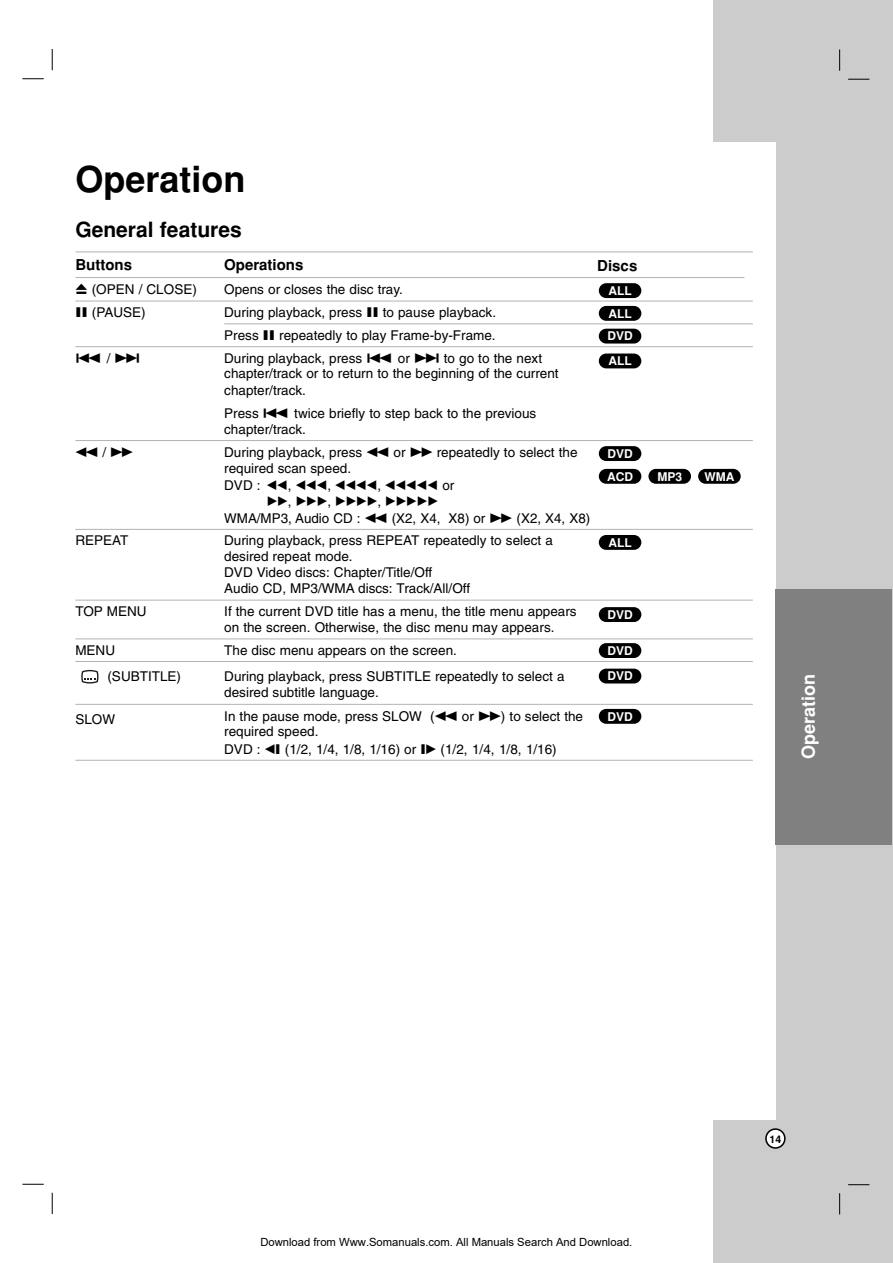
<style>
.page{position:relative;width:893px;height:1263px;background:#fff}
.page>*{position:absolute;margin:0;border:0;box-sizing:border-box;transform-origin:0 0}
.t1{font:700 36px "Helvetica";color:#000}
.t2{font:700 21px "Helvetica";color:#000}
.t3{font:700 18px "Helvetica";color:#fff}
.t4{font:700 15px "Helvetica";color:#000}
.t5{font:13.5px/16.2px "Helvetica";color:#000}
.t6{font:13.5px/16.5px "Sony PS Common";color:#000}
.t7{font:700 12px "Helvetica";color:#fff}
.t8{font:11.25px "Arial";color:#000}
.t9{font:700 10.5px "Helvetica";color:#000}
.s1{font-family:"Sony PS Common"}
.s2{font-family:"Helvetica"}
</style>
<div class="page">
<svg style="left:52px;top:49px;width:1px;height:21px"></svg>
<svg style="left:52px;top:1193px;width:1px;height:21px"></svg>
<svg style="left:22px;top:78px;width:22px;height:1px"></svg>
<svg style="left:22px;top:1184px;width:22px;height:1px"></svg>
<div style="left:713px;top:0;width:179px;height:1263px;background:#ccc"></div>
<div style="left:638px;top:143px;width:137px;height:977px;background:#fff"></div>
<svg style="left:765px;top:1128px;width:20px;height:21px"></svg>
<div style="left:775px;top:589px;width:117px;height:255px;background:#808080"></div>
<svg style="left:839px;top:49px;width:1px;height:22px"></svg>
<svg style="left:839px;top:1193px;width:1px;height:21px"></svg>
<svg style="left:848px;top:78px;width:21px;height:2px"></svg>
<svg style="left:848px;top:1184px;width:21px;height:1px"></svg>
<hr style="left:75px;top:252px;width:677px;height:1px;background:#b3b3b3">
<hr style="left:75px;top:277px;width:669px;height:1px;background:#b3b3b3">
<hr style="left:75px;top:301px;width:677px;height:1px;background:#b3b3b3">
<hr style="left:224px;top:323px;width:528px;height:1px;background:#b3b3b3">
<hr style="left:75px;top:346px;width:677px;height:1px;background:#b3b3b3">
<hr style="left:75px;top:440px;width:677px;height:1px;background:#b3b3b3">
<hr style="left:75px;top:529px;width:677px;height:1px;background:#b3b3b3">
<hr style="left:75px;top:600px;width:677px;height:1px;background:#b3b3b3">
<hr style="left:75px;top:639px;width:677px;height:1px;background:#b3b3b3">
<hr style="left:75px;top:661px;width:677px;height:1px;background:#b3b3b3">
<hr style="left:75px;top:704px;width:677px;height:1px;background:#b3b3b3">
<hr style="left:75px;top:760px;width:677px;height:1px;background:#b3b3b3">
<svg style="left:81px;top:670px;width:17px;height:14px"></svg>
<div style="left:598px;top:709px;width:43px;height:15px;background:#000;border-radius:7px"></div>
<div style="left:598px;top:669px;width:43px;height:15px;background:#000;border-radius:7px"></div>
<div style="left:598px;top:643px;width:43px;height:15px;background:#000;border-radius:7px"></div>
<div style="left:598px;top:607px;width:43px;height:15px;background:#000;border-radius:7px"></div>
<div style="left:598px;top:535px;width:43px;height:15px;background:#000;border-radius:7px"></div>
<div style="left:698px;top:469px;width:42px;height:15px;background:#000;border-radius:7px"></div>
<div style="left:648px;top:469px;width:43px;height:15px;background:#000;border-radius:7px"></div>
<div style="left:598px;top:469px;width:43px;height:15px;background:#000;border-radius:7px"></div>
<div style="left:598px;top:446px;width:43px;height:15px;background:#000;border-radius:7px"></div>
<div style="left:598px;top:354px;width:43px;height:14px;background:#000;border-radius:7px"></div>
<div style="left:598px;top:329px;width:43px;height:15px;background:#000;border-radius:7px"></div>
<div style="left:598px;top:306px;width:43px;height:15px;background:#000;border-radius:7px"></div>
<div style="left:598px;top:283px;width:43px;height:15px;background:#000;border-radius:7px"></div>
<h1 class="t1" style="left:75px;top:166px;width:171px">Operation</h1>
<h2 class="t2" style="left:75px;top:221px;width:168px">General features</h2>
<p class="t4" style="left:75px;top:259px;width:58px">Buttons</p>
<p class="t4" style="left:224px;top:259px;width:81px">Operations</p>
<p class="t5" style="left:75px;top:283px;width:123px"><span class="s1">Z</span> (OPEN / CLOSE)</p>
<p class="t5" style="left:224px;top:283px;width:180px">Opens or closes the disc tray.</p>
<p class="t5" style="left:75px;top:306px;width:72px"><span class="s1">X</span> (PAUSE)</p>
<p class="t5" style="left:224px;top:302px;width:273px;line-height:22.8px">During playback, press <span class="s1">X</span> to pause playback.<br>Press <span class="s1">X</span> repeatedly to play Frame-by-Frame.</p>
<p class="t6" style="left:75px;top:350px;width:66px">. <span class="s2">/</span> &gt;</p>
<p class="t5" style="left:224px;top:351px;width:336px">During playback, press <span class="s1">.</span> or <span class="s1">&gt;</span> to go to the next chapter/track or to return to the beginning of the current chapter/track.</p>
<p class="t5" style="left:224px;top:407px;width:313px;line-height:15.5px">Press <span class="s1">.</span> twice briefly to step back to the previous chapter/track.</p>
<p class="t6" style="left:75px;top:444px;width:59px">M <span class="s2">/</span> M</p>
<p class="t5" style="left:224px;top:446px;width:355px;line-height:15.5px">During playback, press <span class="s1">M</span> or <span class="s1">M</span> repeatedly to select the required scan speed.</p>
<p class="t6" style="left:267px;top:477px;width:189px;text-indent:-43px"><span class="s2">DVD :</span> BB<span class="s2">,</span> BBB<span class="s2">,</span> BBBB<span class="s2">,</span> BBBBB <span class="s2">or<br></span>BB<span class="s2">,</span> BBB<span class="s2">,</span> BBBB<span class="s2">,</span> BBBBB</p>
<p class="t5" style="left:224px;top:511px;width:367px">WMA/MP3, Audio CD : <span class="s1">M</span> (X2, X4, X8) or <span class="s1">M</span> (X2, X4, X8)</p>
<p class="t5" style="left:75px;top:533px;width:55px">REPEAT</p>
<p class="t5" style="left:224px;top:533px;width:330px">During playback, press REPEAT repeatedly to select a desired repeat mode.<br>DVD Video discs: Chapter/Title/Off<br>Audio CD, MP3/WMA discs: Track/All/Off</p>
<p class="t5" style="left:75px;top:604px;width:73px">TOP MENU</p>
<p class="t5" style="left:224px;top:604px;width:354px">If the current DVD title has a menu, the title menu appears on the screen. Otherwise, the disc menu may appears.</p>
<p class="t5" style="left:75px;top:643px;width:41px">MENU</p>
<p class="t5" style="left:224px;top:643px;width:234px">The disc menu appears on the screen.</p>
<p class="t5" style="left:107px;top:670px;width:75px">(SUBTITLE)</p>
<p class="t5" style="left:224px;top:670px;width:342px">During playback, press SUBTITLE repeatedly to select a desired subtitle language.</p>
<p class="t5" style="left:75px;top:712px;width:41px">SLOW</p>
<p class="t5" style="left:224px;top:710px;width:360px;line-height:15.5px">In the pause mode, press SLOW (<span class="s1">M</span> or <span class="s1">M</span>) to select the required speed.</p>
<p class="t5" style="left:224px;top:742px;width:334px">DVD : <span class="s1">T</span> (1/2, 1/4, 1/8, 1/16) or <span class="s1">T</span> (1/2, 1/4, 1/8, 1/16)</p>
<p class="t4" style="left:597px;top:260px;width:42px">Discs</p>
<p class="t7" style="left:608px;top:286px;width:25px">ALL</p>
<p class="t7" style="left:608px;top:309px;width:25px">ALL</p>
<p class="t7" style="left:607px;top:332px;width:27px">DVD</p>
<p class="t7" style="left:608px;top:357px;width:25px">ALL</p>
<p class="t7" style="left:607px;top:449px;width:27px">DVD</p>
<p class="t7" style="left:607px;top:472px;width:27px">ACD</p>
<p class="t7" style="left:657px;top:472px;width:26px">MP3</p>
<p class="t7" style="left:704px;top:472px;width:31px">WMA</p>
<p class="t7" style="left:608px;top:538px;width:25px">ALL</p>
<p class="t7" style="left:607px;top:610px;width:27px">DVD</p>
<p class="t7" style="left:607px;top:646px;width:27px">DVD</p>
<p class="t7" style="left:607px;top:672px;width:27px">DVD</p>
<p class="t7" style="left:607px;top:712px;width:27px">DVD</p>
<h3 class="t3" style="left:801px;top:759px;width:86px;rotate:-90deg">Operation</h3>
<p class="t8" style="left:260px;top:1235px;width:373px">Download from Www.Somanuals.com. All Manuals Search And Download.</p>
<p class="t9" style="left:769px;top:1135px;width:13px">14</p>
</div>
